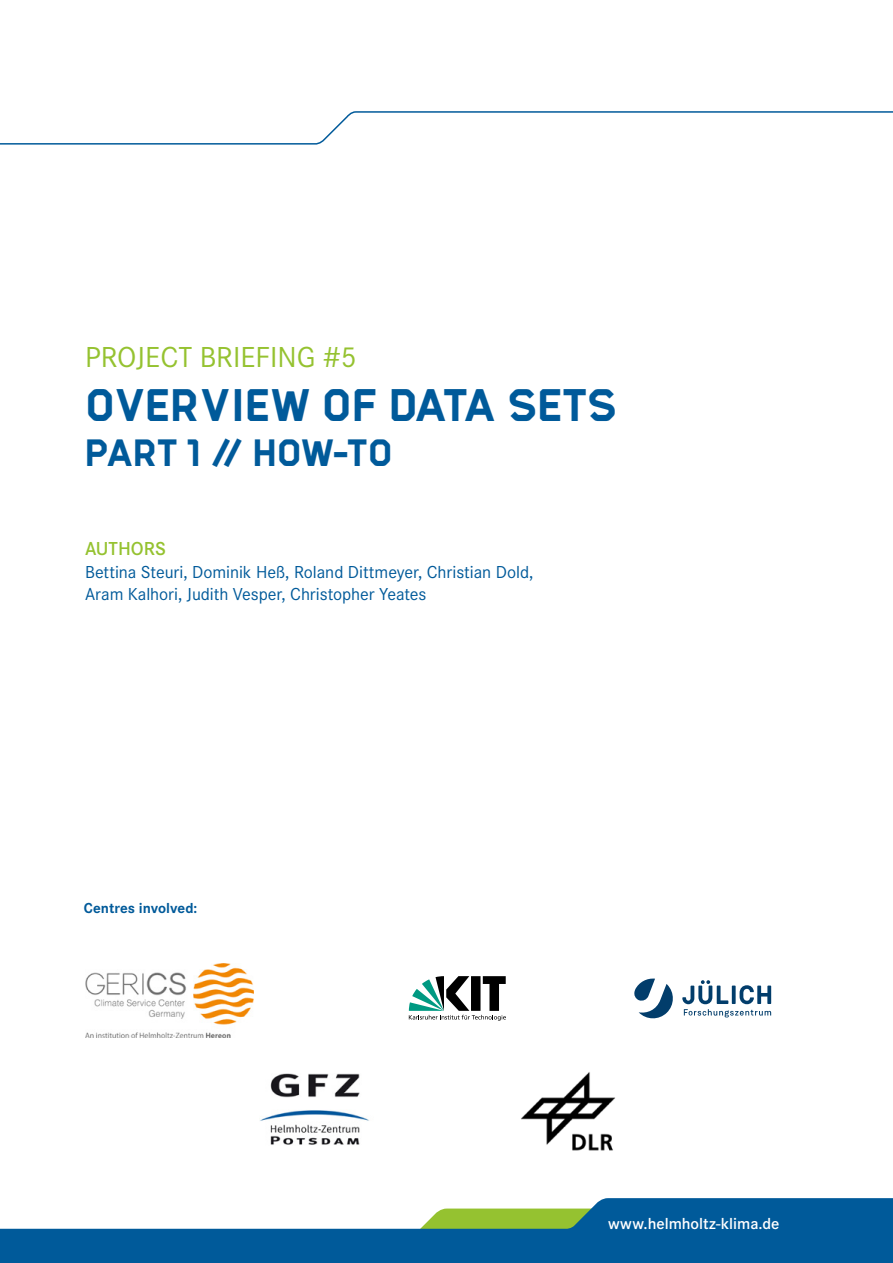
<style>
.page{position:relative;width:893px;height:1263px;background:#fff}
.page>*{position:absolute;margin:0;border:0;box-sizing:border-box;transform-origin:0 0}
.t1{font:700 45px "Hermann";letter-spacing:-.015em;color:#005a9a}
.t2{font:700 37.5px "Hermann";letter-spacing:-.01em;color:#005a9a}
.t3{font:30px "Corporate S";color:#95c230}
.t4{font:600 19.5px "Corporate S";color:#95c230}
.t5{font:18px/22.5px "Corporate S";letter-spacing:-.005em;color:#005a9a}
.t6{font:600 16.5px "Corporate S";color:#fff}
.t7{font:700 15px "Corporate S";color:#005a9a}
</style>
<div class="page">
<svg style="left:0;top:1198px;width:893px;height:65px;fill:#005a9a"></svg>
<svg style="left:0;top:111px;width:893px;height:34px"></svg>
<img style="left:85px;top:963px;width:169px;height:75px">
<svg style="left:634px;top:978px;width:137px;height:41px"></svg>
<img style="left:260px;top:1073px;width:109px;height:72px">
<svg style="left:409px;top:976px;width:97px;height:45px"></svg>
<img style="left:521px;top:1072px;width:94px;height:79px">
<h3 class="t3" style="left:85px;top:337px;width:273px">PROJECT BRIEFING #5</h3>
<h1 class="t1" style="left:85px;top:380px;width:534px">OVERVIEW OF DATA SETS</h1>
<h2 class="t2" style="left:85px;top:431px;width:309px">PART 1 // HOW-TO</h2>
<p class="t4" style="left:85px;top:536px;width:82px">AUTHORS</p>
<p class="t5" style="left:85px;top:560px;width:450px">Bettina Steuri, Dominik Heß, Roland Dittmeyer, Christian Dold,<br>Aram Kalhori, Judith Vesper, Christopher Yeates</p>
<p class="t7" style="left:84px;top:898px;width:115px">Centres involved:</p>
<p class="t6" style="left:608px;top:1212px;width:173px">www.helmholtz-klima.de</p>
</div>
